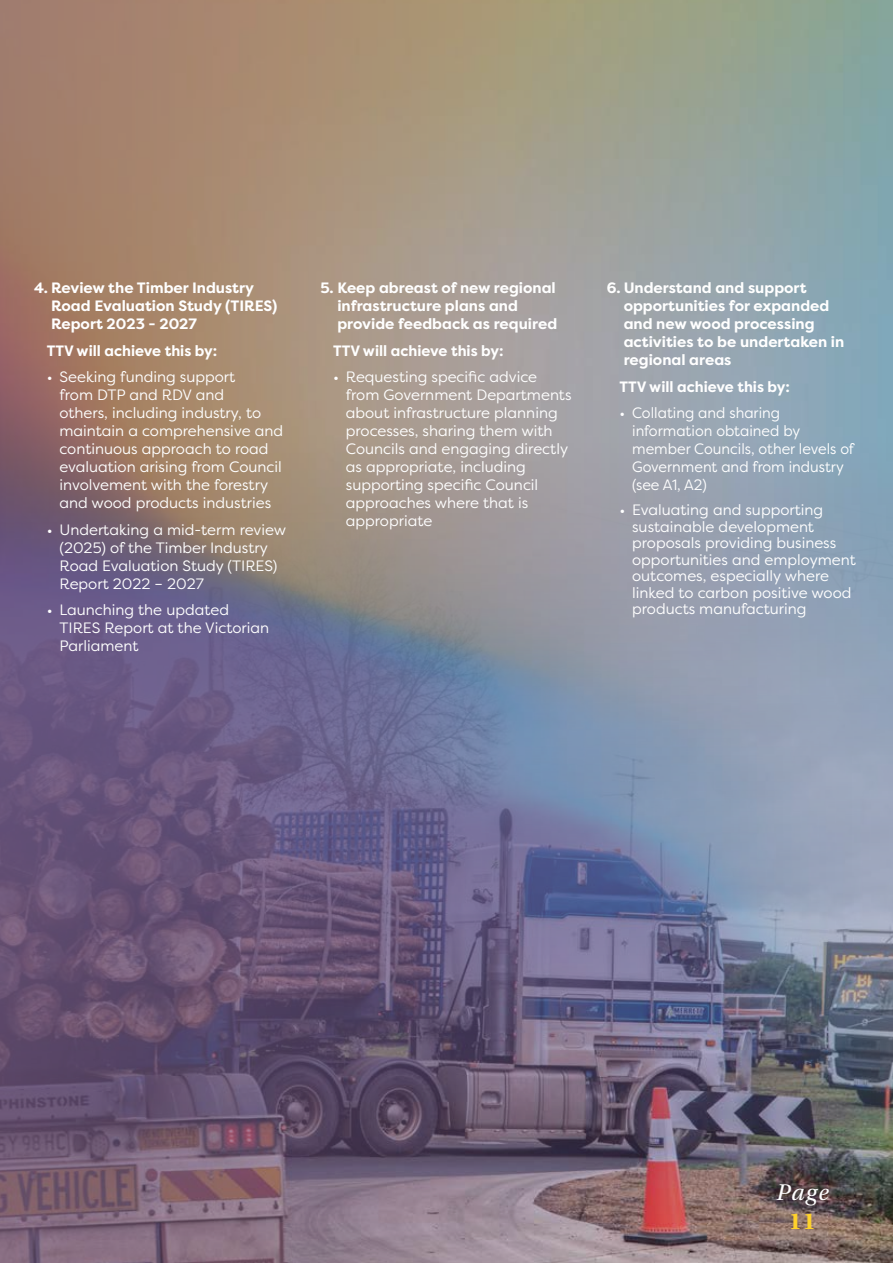
<style>
.page{position:relative;width:893px;height:1263px;background:#fff}
.page>*{position:absolute;margin:0;border:0;box-sizing:border-box;transform-origin:0 0}
.t1{font:italic 24px "Utopia Std";color:#fff}
.t2{font:700 24px "Utopia Std";color:#ffd22a}
.t3{font:15px/18px "Filson Pro";color:#fff}
.t4{font:700 15px/18px "Filson Pro";color:#fff}
.t5{font:15px/18px "Filson Pro";color:#fff;scale:.96 1}
</style>
<div class="page">
<img style="left:0;top:0;width:893px;height:1263px">
<p class="t4" style="left:51px;top:279px;width:228px;text-indent:-17px">4. Review the Timber Industry<br>Road Evaluation Study (TIRES)<br>Report 2023 - 2027</p>
<p class="t4" style="left:47px;top:342px;width:172px">TTV will achieve this by:</p>
<p class="t3" style="left:60px;top:368px;width:225px;text-indent:-13px">• Seeking funding support<br>from DTP and RDV and<br>others, including industry, to maintain a comprehensive and continuous approach to road evaluation arising from Council involvement with the forestry and wood products industries</p>
<p class="t3" style="left:60px;top:520px;width:228px;text-indent:-13px">• Undertaking a mid-term review (2025) of the Timber Industry<br>Road Evaluation Study (TIRES)<br>Report 2022 – 2027</p>
<p class="t3" style="left:60px;top:601px;width:211px;text-indent:-13px">• Launching the updated<br>TIRES Report at the Victorian<br>Parliament</p>
<p class="t4" style="left:337px;top:279px;width:221px;text-indent:-17px">5. Keep abreast of new regional infrastructure plans and provide feedback as required</p>
<p class="t4" style="left:333px;top:342px;width:172px">TTV will achieve this by:</p>
<p class="t3" style="left:346px;top:368px;width:227px;text-indent:-13px">• Requesting specific advice from Government Departments about infrastructure planning processes, sharing them with<br>Councils and engaging directly as appropriate, including supporting specific Council approaches where that is appropriate</p>
<p class="t4" style="left:624px;top:279px;width:222px;text-indent:-17px">6. Understand and support opportunities for expanded and new wood processing activities to be undertaken in regional areas</p>
<p class="t4" style="left:619px;top:378px;width:172px">TTV will achieve this by:</p>
<p class="t5" style="left:632px;top:404px;width:233px;text-indent:-13px">• Collating and sharing information obtained by member Councils, other levels of<br>Government and from industry (see A1, A2)</p>
<p class="t3" style="left:632px;top:501px;width:225px;line-height:16.5px;text-indent:-13px">• Evaluating and supporting sustainable development proposals providing business opportunities and employment outcomes, especially where linked to carbon positive wood products manufacturing</p>
<h1 class="t1" style="left:777px;top:1179px;width:54px">Page</h1>
<h1 class="t2" style="left:789px;top:1207px;width:28px">11</h1>
</div>
